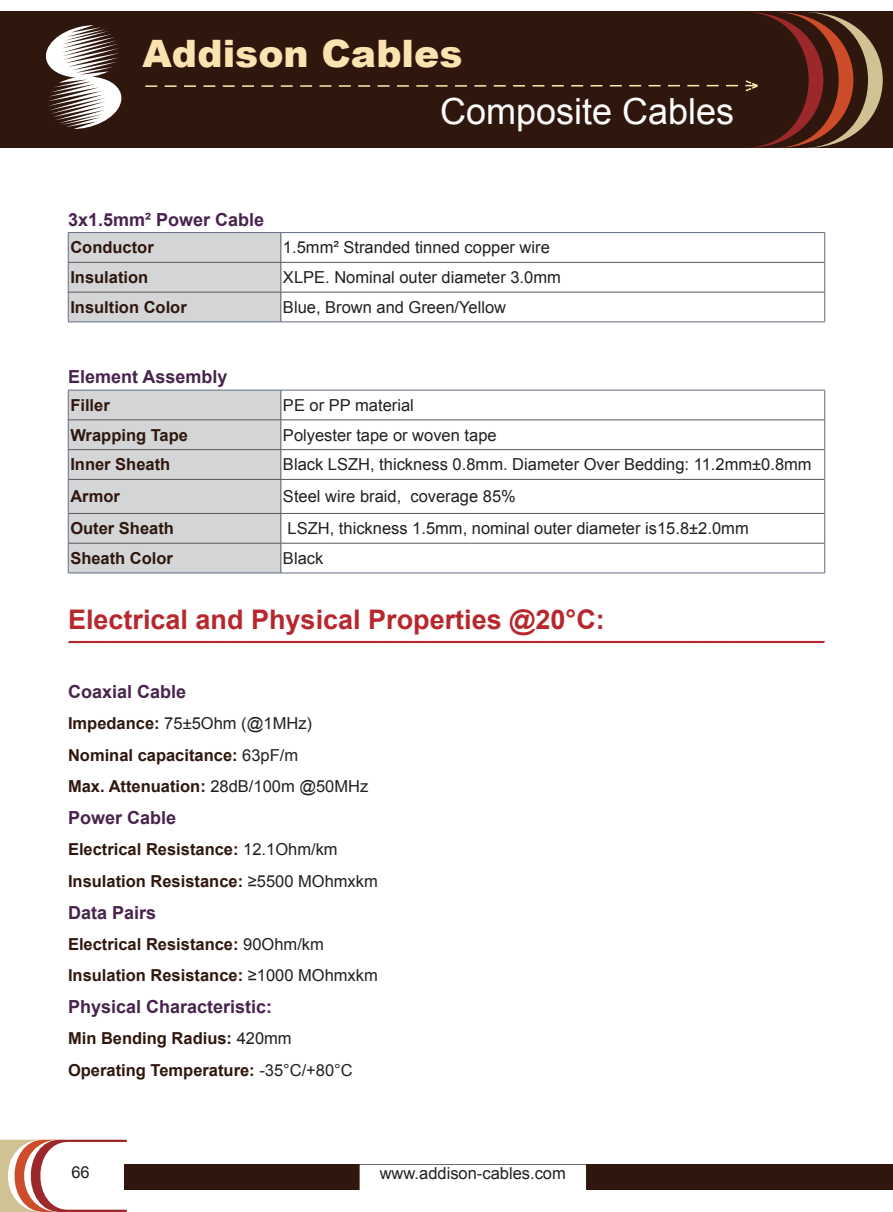
<style>
.page{position:relative;width:893px;height:1212px;background:#fff}
.page>*{position:absolute;margin:0;border:0;box-sizing:border-box;transform-origin:0 0}
.t1{font:900 37.8px "Arial";color:#fae3b0}
.t2{font:36px "Arial";color:#fff}
.t3{font:700 27px "Arial";color:#b6282e}
.t4{font:700 18px "Arial";color:#48244d}
.t5{font:700 16.5px/31.5px "Arial";color:#2f170e}
.t6{font:16.5px "Arial";color:#231f20}
.s1{font-weight:400;color:#231f20}
</style>
<div class="page">
<svg style="left:0;top:1140px;width:127px;height:72px"></svg>
<div style="left:0;top:12px;width:893px;height:136px;background:#2f170e"></div>
<svg style="left:45px;top:25px;width:77px;height:104px"></svg>
<svg style="left:145px;top:12px;width:738px;height:136px"></svg>
<div style="left:124px;top:1164px;width:769px;height:26px;background:#2f170e"></div>
<div style="left:360px;top:1165px;width:225px;height:25px;background:#fff"></div>
<svg style="left:68px;top:640px;width:757px;height:3px;background:#cc6a6e"></svg>
<hr style="left:68px;top:232px;width:213px;height:1px;background:#616b81">
<hr style="left:281px;top:232px;width:544px;height:1px;background:#616b81">
<svg style="left:824px;top:233px;width:1px;height:29px"></svg>
<hr style="left:824px;top:262px;width:1px;height:30px;background:#616b81">
<hr style="left:824px;top:292px;width:1px;height:30px;background:#616b81">
<hr style="left:68px;top:322px;width:213px;height:1px;background:#616b81">
<hr style="left:281px;top:322px;width:544px;height:1px;background:#616b81">
<hr style="left:281px;top:262px;width:543px;height:1px;background:#555759">
<svg style="left:68px;top:233px;width:214px;height:89px;background:#cfd0d2"></svg>
<hr style="left:68px;top:292px;width:213px;height:1px;background:#555759">
<hr style="left:281px;top:292px;width:543px;height:1px;background:#555759">
<hr style="left:281px;top:292px;width:1px;height:30px;background:#555759">
<hr style="left:281px;top:390px;width:544px;height:1px;background:#616b81">
<hr style="left:824px;top:390px;width:1px;height:30px;background:#616b81">
<hr style="left:824px;top:420px;width:1px;height:30px;background:#616b81">
<svg style="left:824px;top:450px;width:1px;height:29px"></svg>
<hr style="left:824px;top:479px;width:1px;height:34px;background:#616b81">
<hr style="left:824px;top:513px;width:1px;height:30px;background:#616b81">
<hr style="left:824px;top:543px;width:1px;height:30px;background:#616b81">
<hr style="left:68px;top:573px;width:213px;height:1px;background:#616b81">
<hr style="left:281px;top:573px;width:544px;height:1px;background:#616b81">
<hr style="left:281px;top:420px;width:543px;height:1px;background:#555759">
<hr style="left:281px;top:449px;width:543px;height:1px;background:#555759">
<hr style="left:281px;top:479px;width:543px;height:1px;background:#555759">
<hr style="left:281px;top:513px;width:543px;height:1px;background:#555759">
<svg style="left:68px;top:390px;width:214px;height:183px;background:#cfd0d1"></svg>
<hr style="left:68px;top:543px;width:213px;height:1px;background:#555759">
<hr style="left:281px;top:543px;width:543px;height:1px;background:#555759">
<hr style="left:281px;top:543px;width:1px;height:30px;background:#555759">
<h1 class="t1" style="left:142px;top:26px;width:322px">Addison Cables</h1>
<h2 class="t2" style="left:440px;top:87px;width:296px">Composite Cables</h2>
<p class="t4" style="left:68px;top:207px;width:198px">3x1.5mm² Power Cable</p>
<p class="t5" style="left:70px;top:232px;width:85px">Conductor</p>
<p class="t6" style="left:283px;top:237px;width:268px">1.5mm² Stranded tinned copper wire</p>
<p class="t5" style="left:70px;top:262px;width:79px">Insulation</p>
<p class="t6" style="left:283px;top:267px;width:279px">XLPE. Nominal outer diameter 3.0mm</p>
<p class="t5" style="left:70px;top:292px;width:118px">Insultion Color</p>
<p class="t6" style="left:283px;top:296px;width:225px">Blue, Brown and Green/Yellow</p>
<p class="t4" style="left:68px;top:365px;width:161px">Element Assembly</p>
<p class="t5" style="left:70px;top:390px;width:41px">Filler</p>
<p class="t6" style="left:283px;top:394px;width:132px">PE or PP material</p>
<p class="t5" style="left:70px;top:420px;width:119px">Wrapping Tape</p>
<p class="t6" style="left:283px;top:424px;width:215px">Polyester tape or woven tape</p>
<p class="t5" style="left:70px;top:449px;width:101px">Inner Sheath</p>
<p class="t6" style="left:283px;top:454px;width:530px">Black LSZH, thickness 0.8mm. Diameter Over Bedding: 11.2mm±0.8mm</p>
<p class="t5" style="left:70px;top:481px;width:51px">Armor</p>
<p class="t6" style="left:283px;top:486px;width:234px">Steel wire braid, coverage 85%</p>
<p class="t5" style="left:70px;top:513px;width:105px">Outer Sheath</p>
<p class="t6" style="left:288px;top:518px;width:463px">LSZH, thickness 1.5mm, nominal outer diameter is15.8±2.0mm</p>
<p class="t5" style="left:70px;top:543px;width:104px">Sheath Color</p>
<p class="t6" style="left:283px;top:547px;width:42px">Black</p>
<h3 class="t3" style="left:68px;top:601px;width:538px">Electrical and Physical Properties @20°C:</h3>
<p class="t4" style="left:68px;top:680px;width:120px">Coaxial Cable</p>
<p class="t5" style="left:68px;top:708px;width:302px">Impedance: <span class="s1">75±5Ohm (@1MHz)<br></span>Nominal capacitance: <span class="s1">63pF/m<br></span>Max. Attenuation: <span class="s1">28dB/100m @50MHz</span></p>
<p class="t4" style="left:68px;top:806px;width:110px">Power Cable</p>
<p class="t5" style="left:68px;top:834px;width:311px">Electrical Resistance: <span class="s1">12.1Ohm/km<br></span>Insulation Resistance: <span class="s1">≥5500 MOhmxkm</span></p>
<p class="t4" style="left:68px;top:900px;width:90px">Data Pairs</p>
<p class="t5" style="left:68px;top:928px;width:311px">Electrical Resistance: <span class="s1">90Ohm/km<br></span>Insulation Resistance: <span class="s1">≥1000 MOhmxkm</span></p>
<p class="t4" style="left:68px;top:995px;width:206px">Physical Characteristic:</p>
<p class="t5" style="left:68px;top:1023px;width:286px">Min Bending Radius: <span class="s1">420mm<br></span>Operating Temperature: <span class="s1">-35°C/+80°C</span></p>
<p class="t6" style="left:71px;top:1161px;width:20px">66</p>
<p class="t6" style="left:380px;top:1163px;width:188px">www.addison-cables.com</p>
</div>
